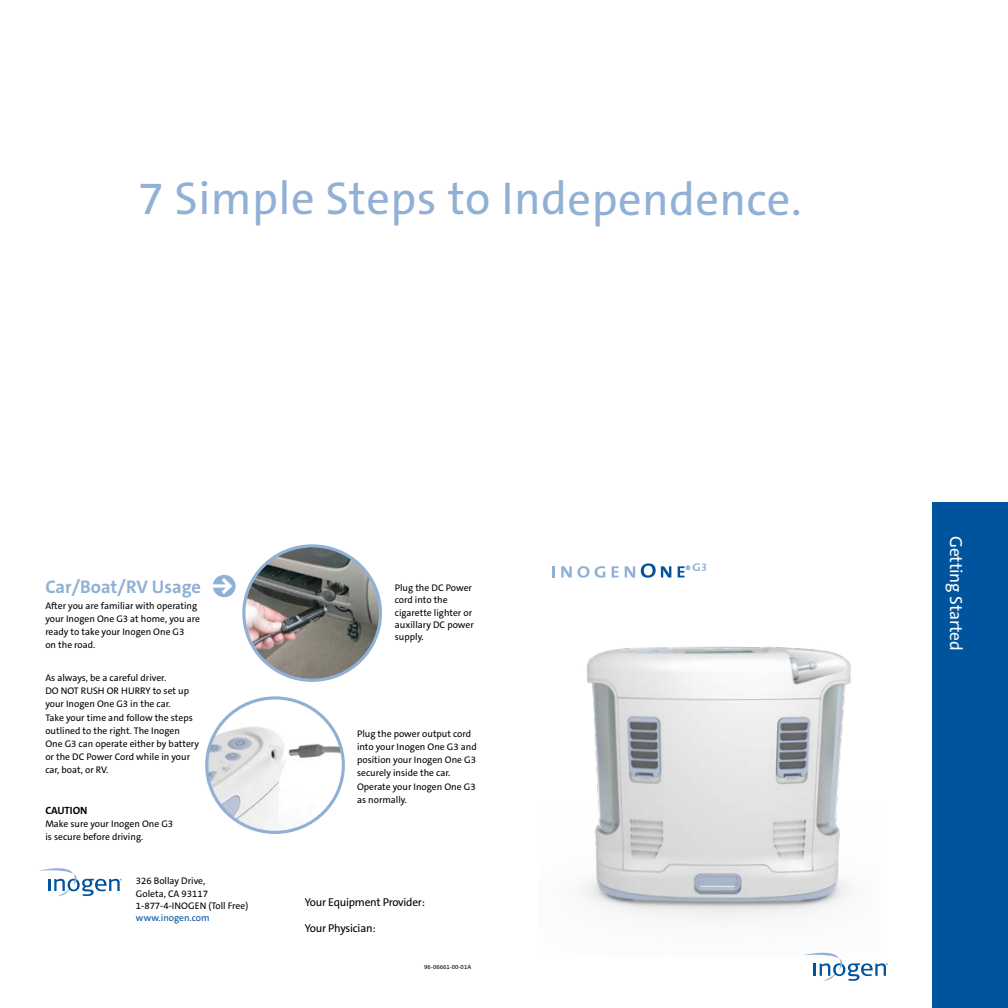
<style>
.page{position:relative;width:1008px;height:1008px;background:#fff}
.page>*{position:absolute;margin:0;border:0;box-sizing:border-box;transform-origin:0 0}
.t1{font:46.38px "The Sans C5";letter-spacing:.01em;color:#91b0d5}
.t2{font:700 18.38px "The Sans C5";color:#91b0d5}
.t3{font:17.5px "The Sans C5";letter-spacing:-.01em;color:#fff}
.t4{font:11.38px "The Sans C5";letter-spacing:-.02em;color:#000}
.t5{font:700 10.5px "The Sans C5";letter-spacing:-.005em;color:#000}
.t6{font:9.62px/13.1px "The Sans C5";color:#000}
.t7{font:9.62px "The Sans C5";color:#00549e}
.t8{font:6.12px "The Sans C5";color:#000}
</style>
<div class="page">
<img style="left:583px;top:646px;width:268px;height:273px">
<svg style="left:552px;top:566px;width:2px;height:12px"></svg>
<svg style="left:561px;top:566px;width:28px;height:12px"></svg>
<svg style="left:595px;top:566px;width:10px;height:12px"></svg>
<svg style="left:612px;top:566px;width:7px;height:12px"></svg>
<svg style="left:625px;top:566px;width:10px;height:12px"></svg>
<svg style="left:641px;top:563px;width:30px;height:15px"></svg>
<svg style="left:678px;top:563px;width:28px;height:14px"></svg>
<div style="left:933px;top:503px;width:75px;height:505px;background:#00549e"></div>
<svg style="left:39px;top:868px;width:83px;height:28px"></svg>
<svg style="left:804px;top:952px;width:84px;height:29px"></svg>
<div style="left:213px;top:575px;width:23px;height:22px;background:#91b0d5;border-radius:50%"></div>
<svg style="left:213px;top:578px;width:19px;height:16px"></svg>
<img style="left:207px;top:700px;width:136px;height:132px">
<div style="left:205px;top:696px;width:140px;height:138px;border:3px solid #91b0d5;border-radius:50%"></div>
<img style="left:244px;top:548px;width:136px;height:132px">
<div style="left:242px;top:544px;width:140px;height:138px;border:3px solid #91b0d5;border-radius:50%"></div>
<h1 class="t1" style="left:138px;top:169px;width:665px">7 Simple Steps to Independence.</h1>
<h2 class="t2" style="left:45px;top:575px;width:157px">Car/Boat/RV Usage</h2>
<p class="t6" style="left:45px;top:599px;width:156px">After you are familiar with operating your Inogen One G3 at home, you are ready to take your Inogen One G3<br>on the road.</p>
<p class="t6" style="left:45px;top:671px;width:155px">As always, be a careful driver.<br>DO NOT RUSH OR HURRY to set up your Inogen One G3 in the car.<br>Take your time and follow the steps outlined to the right. The Inogen<br>One G3 can operate either by battery or the DC Power Cord while in your car, boat, or RV.</p>
<p class="t5" style="left:45px;top:804px;width:44px">CAUTION</p>
<p class="t6" style="left:45px;top:817px;width:129px">Make sure your Inogen One G3 is secure before driving.</p>
<p class="t6" style="left:136px;top:875px;width:114px;line-height:12.2px">326 Bollay Drive,<br>Goleta, CA 93117<br>1-877-4-INOGEN (Toll Free)</p>
<p class="t7" style="left:136px;top:912px;width:75px">www.inogen.com</p>
<p class="t6" style="left:395px;top:582px;width:80px;line-height:12.2px">Plug the DC Power cord into the cigarette lighter or auxillary DC power supply.</p>
<p class="t6" style="left:357px;top:727px;width:121px">Plug the power output cord into your Inogen One G3 and position your Inogen One G3 securely inside the car.<br>Operate your Inogen One G3 as normally.</p>
<p class="t4" style="left:305px;top:895px;width:122px">Your Equipment Provider:</p>
<p class="t4" style="left:305px;top:920px;width:72px">Your Physician:</p>
<p class="t8" style="left:424px;top:963px;width:48px">96-06661-00-01A</p>
<h3 class="t3" style="left:967px;top:536px;width:117px;rotate:90deg">Getting Started</h3>
</div>
